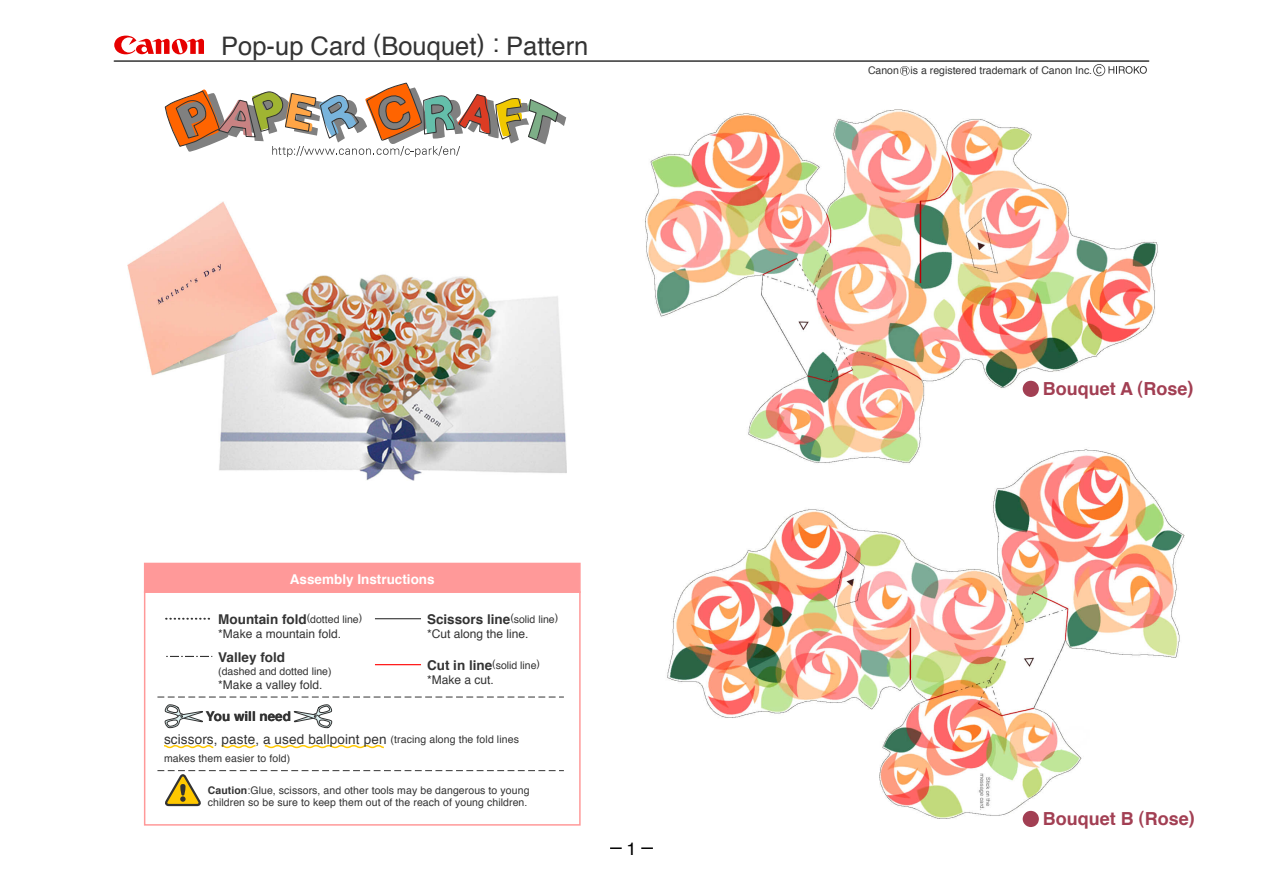
<style>
.page{position:relative;width:1263px;height:893px;background:#fff}
.page>*{position:absolute;margin:0;border:0;box-sizing:border-box;transform-origin:0 0}
.t1{font:500 25.5px "Helvetica";color:#333}
.t2{font:700 18px "Helvetica";color:#a23f53}
.t3{font:500 18px "Helvetica";color:#000}
.t4{font:700 13.5px "Helvetica";color:#333}
.t5{font:500 13.5px "Helvetica";letter-spacing:.01em;color:#333}
.t6{font:700 13.5px "Helvetica";color:#fff}
.t7{font:500 12px "Helvetica";color:#333}
.t8{font:500 10.5px/12px "Helvetica";letter-spacing:.01em;color:#333}
.s1{font-weight:500;font-size:10.5px}
.s2{font-weight:700;font-size:13.5px}
.s3{font-size:10.5px}
.s4{font-weight:700}
</style>
<div class="page">
<svg style="left:610px;top:847px;width:12px;height:2px"></svg>
<svg style="left:641px;top:847px;width:12px;height:2px"></svg>
<svg style="left:164px;top:83px;width:402px;height:74px"></svg>
<hr style="left:114px;top:60px;width:1035px;height:2px;background:#333">
<svg style="left:114px;top:36px;width:90px;height:18px"></svg>
<svg style="left:1093px;top:64px;width:54px;height:12px"></svg>
<svg style="left:900px;top:66px;width:9px;height:10px"></svg>
<div style="left:144px;top:591px;width:437px;height:235px;border:2px solid #f99"></div>
<div style="left:144px;top:563px;width:437px;height:30px;background:#f99"></div>
<svg style="left:157px;top:697px;width:407px;height:1px"></svg>
<svg style="left:166px;top:656px;width:46px;height:1px"></svg>
<hr style="left:375px;top:618px;width:46px;height:1px;background:#333">
<hr style="left:375px;top:664px;width:46px;height:1px;background:#f00">
<svg style="left:166px;top:618px;width:44px;height:2px"></svg>
<svg style="left:164px;top:745px;width:92px;height:4px"></svg>
<svg style="left:264px;top:745px;width:120px;height:4px"></svg>
<svg style="left:164px;top:704px;width:39px;height:24px"></svg>
<svg style="left:294px;top:704px;width:39px;height:24px"></svg>
<svg style="left:157px;top:770px;width:407px;height:37px"></svg>
<img style="left:645px;top:109px;width:540px;height:712px">
<img style="left:128px;top:202px;width:438px;height:278px">
<svg style="left:1023px;top:381px;width:16px;height:16px"></svg>
<svg style="left:1023px;top:811px;width:16px;height:16px"></svg>
<p class="t1" style="left:221px;top:29px;width:369px">Pop-up Card (Bouquet) : Pattern</p>
<p class="t6" style="left:290px;top:570px;width:146px">Assembly Instructions</p>
<p class="t4" style="left:218px;top:610px;width:145px">Mountain fold<sup>(</sup><span class="s1">dotted line</span><sup>)</sup></p>
<p class="t7" style="left:218px;top:625px;width:124px">*Make a mountain fold.</p>
<p class="t4" style="left:218px;top:648px;width:68px">Valley fold</p>
<p class="t8" style="left:218px;top:666px;width:115px">(dashed and dotted line)</p>
<p class="t7" style="left:218px;top:677px;width:106px">*Make a valley fold.</p>
<p class="t4" style="left:206px;top:707px;width:87px">You will need</p>
<p class="t4" style="left:427px;top:610px;width:133px">Scissors line<sup>(</sup><span class="s1">solid line</span><sup>)</sup></p>
<p class="t7" style="left:427px;top:625px;width:103px">*Cut along the line.</p>
<p class="t8" style="left:427px;top:660px;width:115px"><span class="s2">Cut in line</span>(solid line)</p>
<p class="t7" style="left:427px;top:671px;width:68px">*Make a cut.</p>
<p class="t5" style="left:164px;top:730px;width:356px">scissors, paste, a used ballpoint pen <span class="s3">(tracing along the fold lines</span></p>
<p class="t8" style="left:164px;top:753px;width:128px">makes them easier to fold)</p>
<p class="t8" style="left:208px;top:785px;width:323px"><span class="s4">Caution</span>:Glue, scissors, and other tools may be dangerous to young children so be sure to keep them out of the reach of young children.</p>
<p class="t3" style="left:626px;top:836px;width:12px">1</p>
<p class="t8" style="left:868px;top:65px;width:226px">Canon is a registered trademark of Canon Inc.</p>
<p class="t2" style="left:1043px;top:377px;width:152px">Bouquet A (Rose)</p>
<p class="t2" style="left:1043px;top:807px;width:153px">Bouquet B (Rose)</p>
</div>
